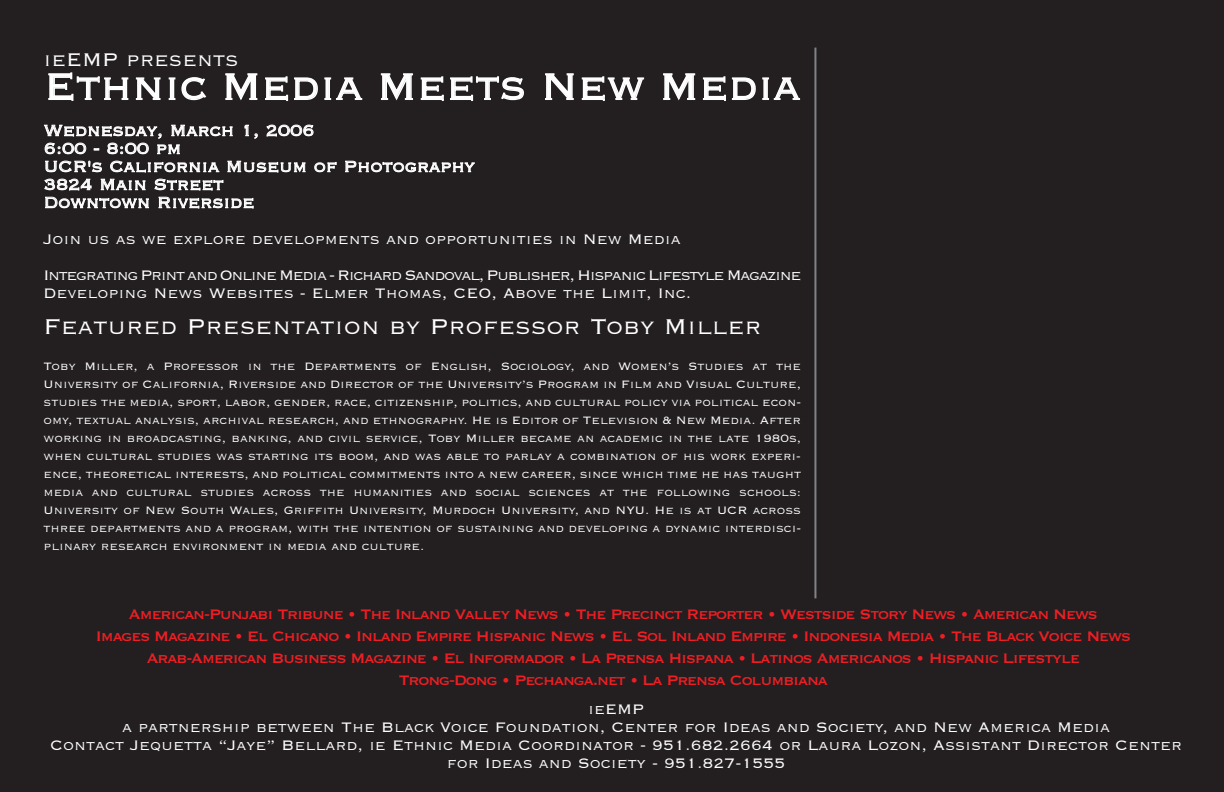
<style>
.page{position:relative;width:1224px;height:792px;background:#231f20}
.page>*{position:absolute;margin:0;border:0;box-sizing:border-box;transform-origin:0 0}
.t1{font:300 48px "Copperplate";color:#fff}
.t2{font:300 28px "Copperplate";color:#fff}
.t3{font:300 24px "Copperplate";color:#fff}
.t4{font:300 20px/18px "Copperplate";color:#fff}
.t5{font:18px/21.8px "Copperplate";letter-spacing:-.06em;color:#ee1e24;text-align:center}
.t6{font:300 18px/18px "Copperplate";color:#fff;text-align:center}
.t7{font:300 18px/36px "Copperplate";letter-spacing:-.075em;color:#fff}
.t8{font:300 14px/18px "Copperplate";color:#fff;text-align:justify}
</style>
<div class="page">
<hr style="left:814px;top:48px;width:2px;height:550px;background:#808285">
<h3 class="t3" style="left:44px;top:44px;width:196px">ieEMP presents</h3>
<h1 class="t1" style="left:44px;top:55px;width:757px">Ethnic Media Meets New Media</h1>
<h3 class="t4" style="left:44px;top:120px;width:432px">Wednesday, March 1, 2006<br>6:00 - 8:00 pm<br>UCR's California Museum of Photography<br>3824 Main Street<br>Downtown Riverside</h3>
<p class="t7" style="left:44px;top:220px;width:759px">Join us as we explore developments and opportunities in New Media<br>Integrating Print and Online Media - Richard Sandoval, Publisher, Hispanic Lifestyle Magazine</p>
<p class="t6" style="left:44px;top:283px;width:649px">Developing News Websites - Elmer Thomas, CEO, Above the Limit, Inc.</p>
<h2 class="t2" style="left:44px;top:308px;width:720px">Featured Presentation by Professor Toby Miller</h2>
<p class="t8" style="left:44px;top:356px;width:759px">Toby Miller, a Professor in the Departments of English, Sociology, and Women’s Studies at the University of California, Riverside and Director of the University’s Program in Film and Visual Culture, studies the media, sport, labor, gender, race, citizenship, politics, and cultural policy via political econ&shy;omy, textual analysis, archival research, and ethnography. He is Editor of Television &amp; New Media. After working in broadcasting, banking, and civil service, Toby Miller became an academic in the late 1980s, when cultural studies was starting its boom, and was able to parlay a combination of his work experi&shy;ence, theoretical interests, and political commitments into a new career, since which time he has taught media and cultural studies across the humanities and social sciences at the following schools:<br>University of New South Wales, Griffith University, Murdoch University, and NYU. He is at UCR across three departments and a program, with the intention of sustaining and developing a dynamic interdisci&shy;plinary research environment in media and culture.</p>
<p class="t5" style="left:96px;top:602px;width:1037px">American-Punjabi Tribune • The Inland Valley News • The Precinct Reporter • Westside Story News • American News<br>Images Magazine • El Chicano • Inland Empire Hispanic News • El Sol Inland Empire • Indonesia Media • The Black Voice News Arab-American Business Magazine • El Informador • La Prensa Hispana • Latinos Americanos • Hispanic Lifestyle Trong-Dong • Pechanga.net • La Prensa Columbiana</p>
<p class="t6" style="left:50px;top:699px;width:1134px">ieEMP<br>a partnership between The Black Voice Foundation, Center for Ideas and Society, and New America Media<br>Contact Jequetta “Jaye” Bellard, ie Ethnic Media Coordinator - 951.682.2664 or Laura Lozon, Assistant Director Center for Ideas and Society - 951.827-1555</p>
</div>
